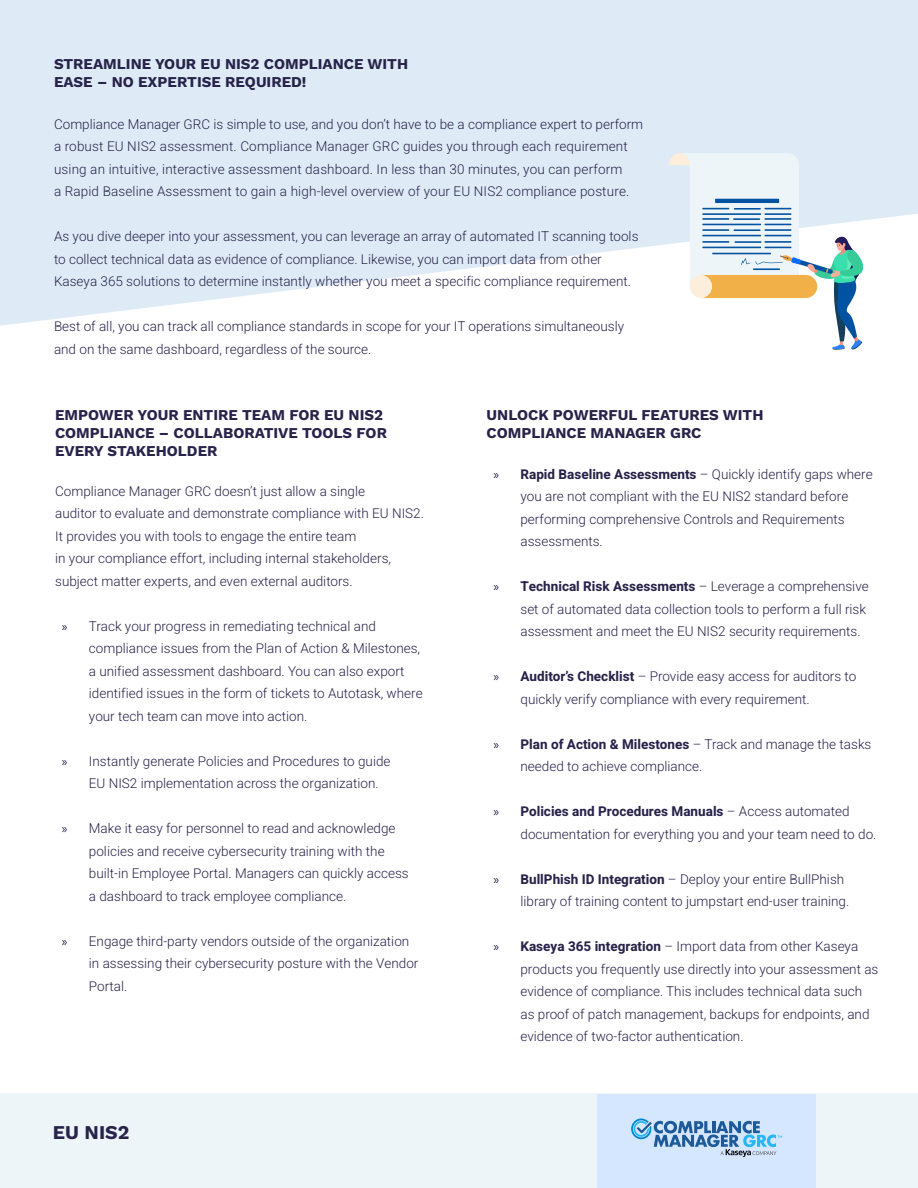
<style>
.page{position:relative;width:918px;height:1188px;background:#fff}
.page>*{position:absolute;margin:0;border:0;box-sizing:border-box;transform-origin:0 0}
.t1{font:700 19.5px "Work Sans";color:#28234a}
.Paragraph_Headline{font:700 15px/18px "Work Sans";color:#28234a}
.Paragraph{font:300 13.5px/22.5px "Heebo";color:#28234a}
.t2{font:700 13.5px "Heebo";color:#28234a}
.s1{font-family:"Myriad Pro";font-weight:400}
.s2{font-weight:700}
.s3{font-weight:300}
</style>
<div class="page">
<svg style="left:0;top:0;width:918px;height:326px;background:#e2edf8"></svg>
<div style="left:0;top:1093px;width:918px;height:95px;background:#edf5f8"></div>
<div style="left:597px;top:1094px;width:219px;height:94px;background:#d5e6ff"></div>
<svg style="left:631px;top:1118px;width:151px;height:39px"></svg>
<svg style="left:669px;top:153px;width:195px;height:197px"></svg>
<p class="Paragraph_Headline" style="left:54px;top:54px;width:356px">STREAMLINE YOUR EU NIS2 COMPLIANCE WITH<br>EASE – NO EXPERTISE REQUIRED!</p>
<p class="Paragraph" style="left:54px;top:113px;width:591px">Compliance Manager GRC is simple to use, and you don’t have to be a compliance expert to perform a robust EU NIS2 assessment. Compliance Manager GRC guides you through each requirement using an intuitive, interactive assessment dashboard. In less than 30 minutes, you can perform<br>a Rapid Baseline Assessment to gain a high-level overview of your EU NIS2 compliance posture.</p>
<p class="Paragraph" style="left:54px;top:225px;width:586px">As you dive deeper into your assessment, you can leverage an array of automated IT scanning tools to collect technical data as evidence of compliance. Likewise, you can import data from other<br>Kaseya 365 solutions to determine instantly whether you meet a specific compliance requirement.</p>
<p class="Paragraph" style="left:54px;top:315px;width:572px">Best of all, you can track all compliance standards in scope for your IT operations simultaneously and on the same dashboard, regardless of the source.</p>
<p class="Paragraph_Headline" style="left:55px;top:406px;width:333px">EMPOWER YOUR ENTIRE TEAM FOR EU NIS2<br>COMPLIANCE – COLLABORATIVE TOOLS FOR<br>EVERY STAKEHOLDER</p>
<p class="Paragraph" style="left:55px;top:480px;width:311px">Compliance Manager GRC doesn’t just allow a single</p>
<p class="Paragraph" style="left:55px;top:502px;width:370px">auditor to evaluate and demonstrate compliance with EU NIS2.<br>It provides you with tools to engage the entire team</p>
<p class="Paragraph" style="left:55px;top:547px;width:337px">in your compliance effort, including internal stakeholders,</p>
<p class="Paragraph" style="left:55px;top:570px;width:299px">subject matter experts, and even external auditors.</p>
<p class="Paragraph" style="left:89px;top:615px;width:335px;text-indent:-27px"><span class="s1">»</span> Track your progress in remediating technical and compliance issues from the Plan of Action &amp; Milestones, a unified assessment dashboard. You can also export identified issues in the form of tickets to Autotask, where your tech team can move into action.</p>
<p class="Paragraph" style="left:89px;top:750px;width:303px;text-indent:-27px"><span class="s1">»</span> Instantly generate Policies and Procedures to guide<br>EU NIS2 implementation across the organization.</p>
<p class="Paragraph" style="left:89px;top:817px;width:321px;text-indent:-27px"><span class="s1">»</span> Make it easy for personnel to read and acknowledge policies and receive cybersecurity training with the built-in Employee Portal. Managers can quickly access a dashboard to track employee compliance.</p>
<p class="Paragraph" style="left:89px;top:930px;width:331px;text-indent:-27px"><span class="s1">»</span> Engage third-party vendors outside of the organization in assessing their cybersecurity posture with the Vendor<br>Portal.</p>
<h1 class="t1" style="left:53px;top:1118px;width:78px">EU NIS2</h1>
<p class="Paragraph_Headline" style="left:487px;top:405px;width:278px">UNLOCK POWERFUL FEATURES WITH<br>COMPLIANCE MANAGER GRC</p>
<p class="Paragraph" style="left:520px;top:463px;width:354px;text-indent:-27px"><span class="s1">»</span> <span class="s2">Rapid Baseline Assessments</span> – Quickly identify gaps where you are not compliant with the EU NIS2 standard before performing comprehensive Controls and Requirements assessments.</p>
<p class="Paragraph" style="left:520px;top:575px;width:350px;text-indent:-27px"><span class="s1">»</span> <span class="s2">Technical Risk Assessments</span> – Leverage a comprehensive set of automated data collection tools to perform a full risk assessment and meet the EU NIS2 security requirements.</p>
<p class="Paragraph" style="left:520px;top:665px;width:337px;text-indent:-27px"><span class="s1">»</span> <span class="s2">Auditor’s Checklist</span> – Provide easy access for auditors to quickly verify compliance with every requirement.</p>
<p class="Paragraph" style="left:520px;top:733px;width:352px;text-indent:-27px"><span class="s1">»</span> <span class="s2">Plan of Action &amp; Milestones</span> – Track and manage the tasks needed to achieve compliance.</p>
<p class="t2" style="left:494px;top:802px;width:358px"><span class="s1">»</span> Policies and Procedures Manuals <span class="s3">– Access automated</span></p>
<p class="Paragraph" style="left:520px;top:823px;width:357px">documentation for everything you and your team need to do.</p>
<p class="Paragraph" style="left:520px;top:868px;width:330px;text-indent:-27px"><span class="s1">»</span> <span class="s2">BullPhish ID Integration</span> – Deploy your entire BullPhish library of training content to jumpstart end-user training.</p>
<p class="Paragraph" style="left:520px;top:935px;width:359px;text-indent:-27px"><span class="s1">»</span> <span class="s2">Kaseya 365 integration</span> – Import data from other Kaseya products you frequently use directly into your assessment as evidence of compliance. This includes technical data such as proof of patch management, backups for endpoints, and evidence of two-factor authentication.</p>
</div>
